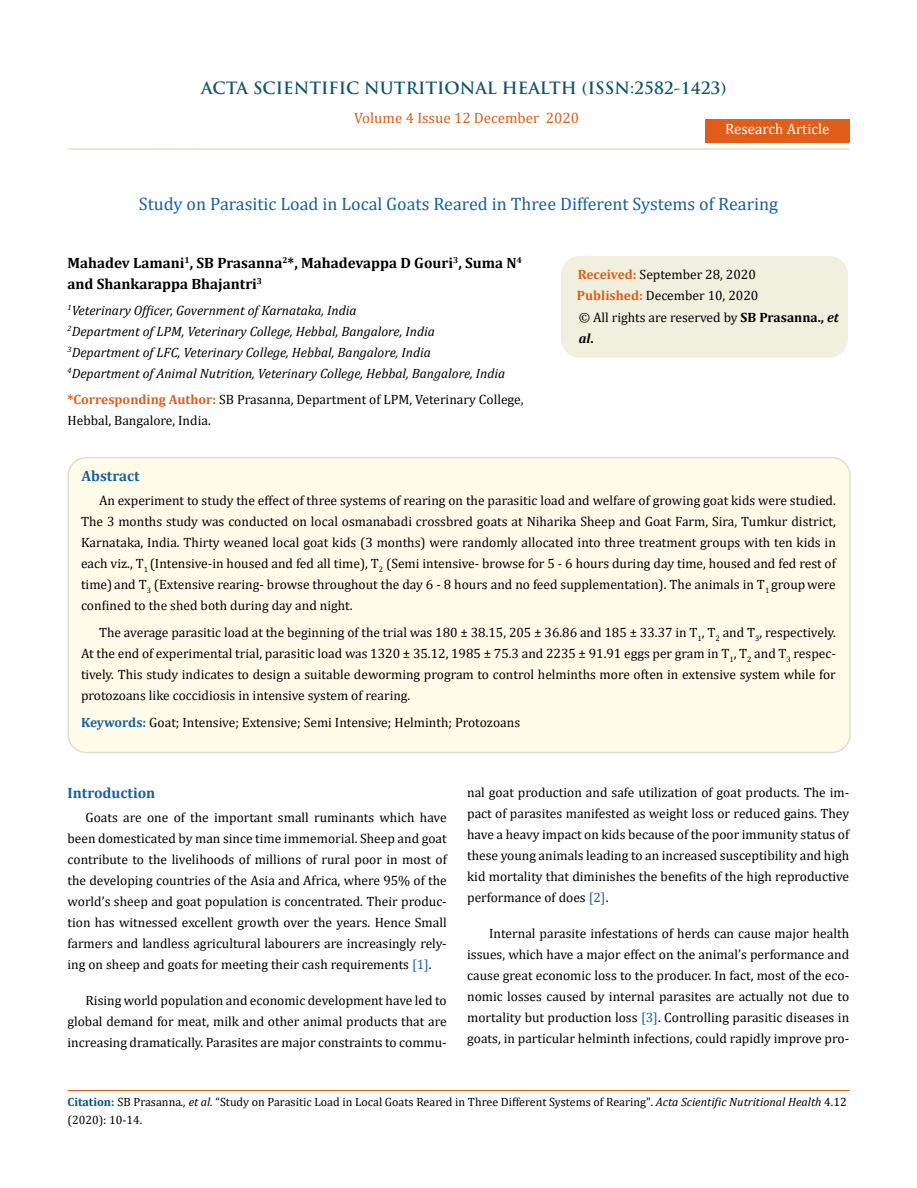
<style>
.page{position:relative;width:917px;height:1188px;background:#fff}
.page>*{position:absolute;margin:0;border:0;box-sizing:border-box;transform-origin:0 0}
.t1{font:18px "Cambria";color:#1560a6}
.t2{font:700 16.5px "Trajan Pro";color:#0e546a}
.t3{font:700 15px/21px "Cambria";color:#000}
.t4{font:15px "Cambria";color:#e05d1a}
.t5{font:700 15px "Cambria";color:#1560a6}
.t6{font:15px "Cambria";color:#fff}
.t7{font:13.5px/21px "Cambria";color:#000;text-align:justify}
.t8{font:italic 13.5px/21px "Cambria";color:#000}
.t9{font:12px/18px "Cambria";color:#000}
.s1{font-weight:700;color:#e05d1a}
.s2{font-weight:700}
.s3{font-weight:700;font-style:italic}
.s4{font-weight:700;color:#1560a6}
.s5{color:#1560a6}
.s6{font-weight:700;color:#035089}
.s7{font-style:italic}
</style>
<div class="page">
<div style="left:705px;top:119px;width:144px;height:23px;background:#e05d1a"></div>
<div style="left:561px;top:257px;width:286px;height:100px;background:#f1f0de;border-radius:18px"></div>
<div style="left:561px;top:256px;width:287px;height:102px;border:2px solid #f1f0de;border-radius:18px"></div>
<div style="left:68px;top:458px;width:781px;height:295px;background:#fffde9;border-radius:18px"></div>
<div style="left:67px;top:457px;width:783px;height:296px;border:2px solid #e0dfcd;border-radius:18px"></div>
<hr style="left:67px;top:148px;width:782px;height:2px;background:#e0dfcd">
<hr style="left:68px;top:1091px;width:781px;height:1px;background:#e05d1a">
<p class="t2" style="left:201px;top:77px;width:527px">ACTA SCIENTIFIC NUTRITIONAL HEALTH (ISSN:2582-1423)</p>
<p class="t4" style="left:354px;top:109px;width:226px">Volume 4 Issue 12 December 2020</p>
<p class="t6" style="left:725px;top:120px;width:106px">Research Article</p>
<h1 class="t1" style="left:139px;top:193px;width:640px">Study on Parasitic Load in Local Goats Reared in Three Different Systems of Rearing</h1>
<p class="t3" style="left:67px;top:251px;width:456px">Mahadev Lamani<sup>1</sup>, SB Prasanna<sup>2</sup>*, Mahadevappa D Gouri<sup>3</sup>, Suma N<sup>4 </sup>and Shankarappa Bhajantri<sup>3</sup></p>
<p class="t8" style="left:67px;top:299px;width:439px"><sup>1</sup>Veterinary Officer, Government of Karnataka, India<br><sup>2</sup>Department of LPM, Veterinary College, Hebbal, Bangalore, India <sup>3</sup>Department of LFC, Veterinary College, Hebbal, Bangalore, India <sup>4</sup>Department of Animal Nutrition, Veterinary College, Hebbal, Bangalore, India</p>
<p class="t7" style="left:67px;top:388px;width:457px"><span class="s1">*Corresponding Author:</span> SB Prasanna, Department of LPM, Veterinary College,<br>Hebbal, Bangalore, India.</p>
<p class="t7" style="left:577px;top:263px;width:263px;line-height:21.5px;text-align:left"><span class="s1">Received:</span> September 28, 2020<br><span class="s1">Published:</span> December 10, 2020<br>© All rights are reserved by <span class="s2">SB Prasanna.,</span> <span class="s3">et al</span><span class="s2">.</span></p>
<p class="t5" style="left:81px;top:465px;width:60px">Abstract</p>
<p class="t7" style="left:81px;top:489px;width:756px;text-indent:18px">An experiment to study the effect of three systems of rearing on the parasitic load and welfare of growing goat kids were studied.<br>The 3 months study was conducted on local osmanabadi crossbred goats at Niharika Sheep and Goat Farm, Sira, Tumkur district, Karnataka, India. Thirty weaned local goat kids (3 months) were randomly allocated into three treatment groups with ten kids in each viz., T<sub>1</sub> (Intensive-in housed and fed all time), T<sub>2</sub> (Semi intensive- browse for 5 - 6 hours during day time, housed and fed rest of time) and T<sub>3</sub> (Extensive rearing- browse throughout the day 6 - 8 hours and no feed supplementation). The animals in T<sub>1</sub> groupwere confined to the shed both during day and night.</p>
<p class="t7" style="left:81px;top:621px;width:756px;text-indent:18px">The average parasitic load at the beginning of the trial was 180 ± 38.15, 205 ± 36.86 and 185 ± 33.37 in T<sub>1</sub>, T<sub>2</sub> and T<sub>3</sub>, respectively.<br>At the end of experimental trial, parasitic load was 1320 ± 35.12, 1985 ± 75.3 and 2235 ± 91.91 eggs per gram in T<sub>1</sub>, T<sub>2</sub> and T<sub>3</sub> respec&shy;tively. This study indicates to design a suitable deworming program to control helminths more often in extensive system while for protozoans like coccidiosis in intensive system of rearing.</p>
<p class="t7" style="left:81px;top:711px;width:440px"><span class="s4">Keywords:</span> Goat; Intensive; Extensive; Semi Intensive; Helminth; Protozoans</p>
<p class="t5" style="left:68px;top:783px;width:89px">Introduction</p>
<p class="t7" style="left:68px;top:807px;width:381px;text-indent:18px">Goats are one of the important small ruminants which have been domesticated by man since time immemorial. Sheep and goat contribute to the livelihoods of millions of rural poor in most of the developing countries of the Asia and Africa, where 95% of the world’s sheep and goat population is concentrated. Their produc&shy;tion has witnessed excellent growth over the years. Hence Small farmers and landless agricultural labourers are increasingly rely&shy;ing on sheep and goats for meeting their cash requirements <span class="s5">[1]</span>.</p>
<p class="t7" style="left:68px;top:990px;width:381px;text-indent:18px">Rising world population and economic development have led to global demand for meat, milk and other animal products that are increasing dramatically. Parasites are major constraints to commu-</p>
<p class="t7" style="left:467px;top:782px;width:383px">nal goat production and safe utilization of goat products. The im&shy;pact of parasites manifested as weight loss or reduced gains. They have a heavy impact on kids because of the poor immunity status of these young animals leading to an increased susceptibility and high kid mortality that diminishes the benefits of the high reproductive performance of does <span class="s5">[2]</span>.</p>
<p class="t7" style="left:467px;top:923px;width:383px;text-indent:22px">Internal parasite infestations of herds can cause major health issues, which have a major effect on the animal’s performance and cause great economic loss to the producer. In fact, most of the eco&shy;nomic losses caused by internal parasites are actually not due to mortality but production loss <span class="s5">[3]</span>. Controlling parasitic diseases in goats, in particular helminth infections, could rapidly improve pro-</p>
<p class="t9" style="left:68px;top:1092px;width:780px"><span class="s6">Citation:</span> SB Prasanna<span class="s7">., et al.</span> “Study on Parasitic Load in Local Goats Reared in Three Different Systems of Rearing". <span class="s7">Acta Scientific Nutritional Health</span> 4.12 (2020): 10-14.</p>
</div>
